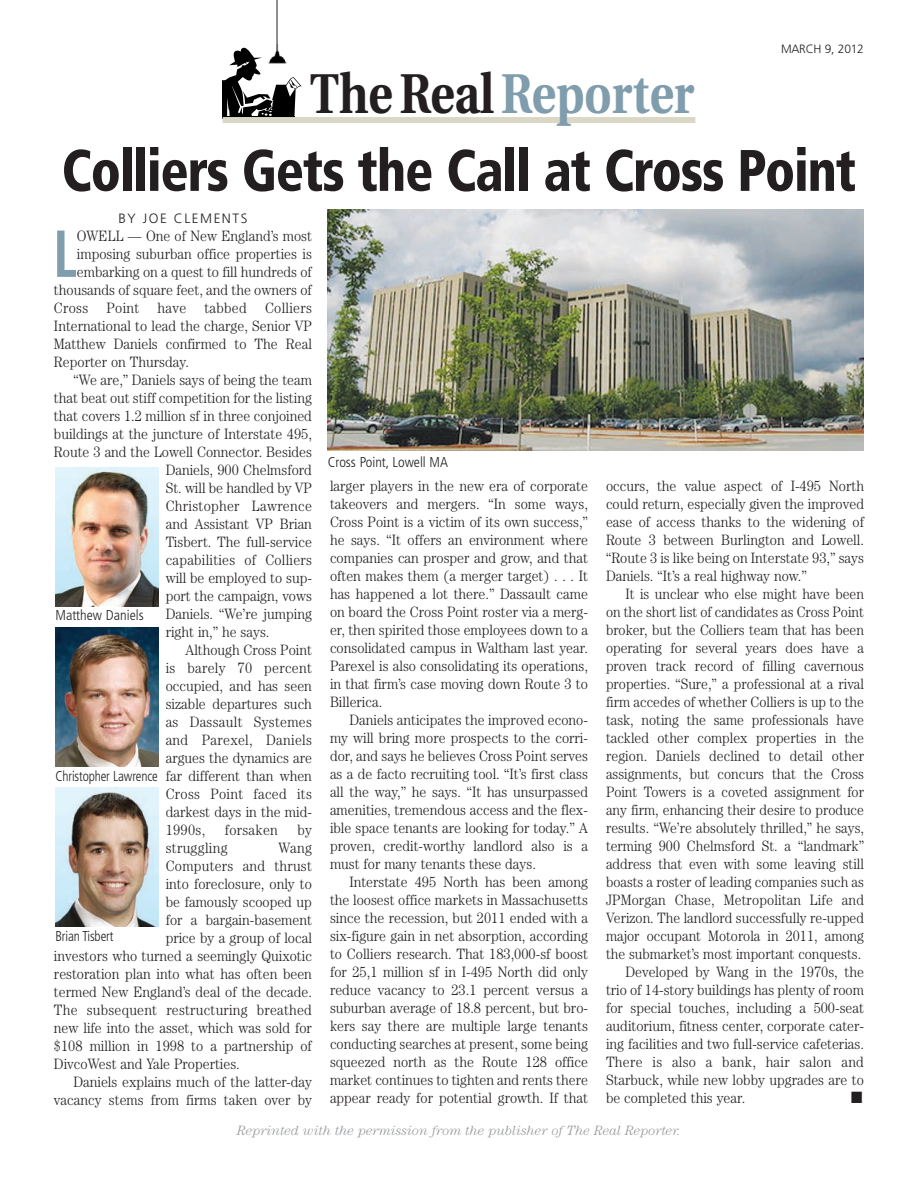
<style>
.page{position:relative;width:918px;height:1188px;background:#fff}
.page>*{position:absolute;margin:0;border:0;box-sizing:border-box;transform-origin:0 0}
.t1{font:64.2px "Trade Gothic Bold Cond Twenty";color:#809dad;scale:.92 1}
.t2{font:900 condensed 58.5px "Frutiger";letter-spacing:-.02em;color:#231f20;scale:.9 1}
.t3{font:700 56.1px "Utopia";color:#809dad;scale:.83 1}
.t4{font:300 15px/18px "Century";color:#231f20;text-align:justify;scale:.92 1}
.t5{font:300 15px "Century";color:#231f20;scale:.91 1}
.t6{font:300 15px "Century";letter-spacing:.02em;color:#231f20;scale:.92 1}
.t7{font:300 condensed 14.25px "Frutiger";letter-spacing:-.01em;color:#231f20}
.t8{font:300 condensed 14.25px "Frutiger";letter-spacing:-.01em;color:#231f20;scale:.93 1}
.t9{font:italic 300 13.5px "Century";color:#939598}
.t10{font:300 13.5px "Frutiger";letter-spacing:.11em;color:#231f20}
.t11{font:13.5px "Dingbats One";color:#231f20;scale:.92 1}
.t12{font:300 12px "Frutiger";letter-spacing:-.015em;color:#231f20}
.s1{color:#231f20}
</style>
<div class="page">
<svg style="left:223px;top:47px;width:79px;height:70px"></svg>
<img style="left:268px;top:45px;width:19px;height:24px">
<hr style="left:277px;top:0;width:1px;height:51px;background:#231f20">
<div style="left:223px;top:117px;width:472px;height:6px;background:#dad8c5"></div>
<img style="left:328px;top:210px;width:536px;height:241px">
<img style="left:56px;top:468px;width:102px;height:138px">
<img style="left:56px;top:628px;width:102px;height:138px">
<img style="left:56px;top:788px;width:102px;height:138px">
<h3 class="t3" style="left:310px;top:72px;width:464px"><span class="s1">The Real</span>Reporter</h3>
<p class="t12" style="left:781px;top:44px;width:84px">MARCH 9, 2012</p>
<h2 class="t2" style="left:62px;top:147px;width:884px">Colliers Gets the Call at Cross Point</h2>
<p class="t10" style="left:118px;top:213px;width:131px">BY JOE CLEMENTS</p>
<h1 class="t1" style="left:54px;top:231px;width:26px">L</h1>
<p class="t4" style="left:77px;top:228px;width:257px">OWELL — One of New England’s most</p>
<p class="t4" style="left:77px;top:246px;width:257px">imposing suburban office properties is</p>
<p class="t4" style="left:77px;top:264px;width:257px">embarking on a quest to fill hundreds of</p>
<p class="t4" style="left:54px;top:282px;width:282px">thousands of square feet, and the owners of</p>
<p class="t6" style="left:54px;top:303px;width:282px">Cross Point have tabbed Colliers</p>
<p class="t4" style="left:54px;top:318px;width:282px">International to lead the charge, Senior VP</p>
<p class="t4" style="left:54px;top:336px;width:282px">Matthew Daniels confirmed to The Real</p>
<p class="t4" style="left:54px;top:354px;width:148px">Reporter on Thursday.</p>
<p class="t4" style="left:73px;top:372px;width:261px">“We are,” Daniels says of being the team</p>
<p class="t4" style="left:54px;top:390px;width:282px">that beat out stiff competition for the listing</p>
<p class="t4" style="left:54px;top:408px;width:282px">that covers 1.2 million sf in three conjoined</p>
<p class="t4" style="left:54px;top:426px;width:282px">buildings at the juncture of Interstate 495,</p>
<p class="t4" style="left:54px;top:444px;width:282px">Route 3 and the Lowell Connector. Besides</p>
<p class="t4" style="left:166px;top:462px;width:160px">Daniels, 900 Chelmsford</p>
<p class="t4" style="left:166px;top:480px;width:160px">St. will be handled by VP</p>
<p class="t6" style="left:166px;top:501px;width:160px">Christopher Lawrence</p>
<p class="t4" style="left:166px;top:516px;width:160px">and Assistant VP Brian</p>
<p class="t4" style="left:166px;top:534px;width:161px">Tisbert. The full-service</p>
<p class="t4" style="left:166px;top:552px;width:160px">capabilities of Colliers</p>
<p class="t4" style="left:166px;top:570px;width:160px">will be employed to sup-</p>
<p class="t4" style="left:166px;top:588px;width:160px">port the campaign, vows</p>
<p class="t4" style="left:166px;top:606px;width:160px">Daniels. “We’re jumping</p>
<p class="t4" style="left:166px;top:624px;width:114px">right in,” he says.</p>
<p class="t4" style="left:185px;top:642px;width:139px">Although Cross Point</p>
<p class="t6" style="left:166px;top:663px;width:160px">is barely 70 percent</p>
<p class="t4" style="left:166px;top:678px;width:160px">occupied, and has seen</p>
<p class="t4" style="left:166px;top:696px;width:160px">sizable departures such</p>
<p class="t6" style="left:166px;top:717px;width:160px">as Dassault Systemes</p>
<p class="t6" style="left:166px;top:735px;width:160px">and Parexel, Daniels</p>
<p class="t4" style="left:166px;top:750px;width:160px">argues the dynamics are</p>
<p class="t4" style="left:166px;top:768px;width:160px">far different than when</p>
<p class="t6" style="left:166px;top:789px;width:160px">Cross Point faced its</p>
<p class="t4" style="left:166px;top:804px;width:160px">darkest days in the mid-</p>
<p class="t4" style="left:166px;top:822px;width:44px">1990s,</p>
<p class="t6" style="left:225px;top:825px;width:59px">forsaken</p>
<p class="t4" style="left:297px;top:822px;width:17px">by</p>
<p class="t6" style="left:166px;top:843px;width:69px">struggling</p>
<p class="t4" style="left:279px;top:840px;width:38px">Wang</p>
<p class="t6" style="left:166px;top:861px;width:160px">Computers and thrust</p>
<p class="t4" style="left:166px;top:876px;width:160px">into foreclosure, only to</p>
<p class="t4" style="left:166px;top:894px;width:160px">be famously scooped up</p>
<p class="t4" style="left:166px;top:912px;width:160px">for a bargain-basement</p>
<p class="t4" style="left:166px;top:930px;width:161px">price by a group of local</p>
<p class="t4" style="left:54px;top:948px;width:282px">investors who turned a seemingly Quixotic</p>
<p class="t4" style="left:54px;top:966px;width:282px">restoration plan into what has often been</p>
<p class="t4" style="left:54px;top:984px;width:282px">termed New England’s deal of the decade.</p>
<p class="t4" style="left:54px;top:1002px;width:282px">The subsequent restructuring breathed</p>
<p class="t4" style="left:54px;top:1020px;width:282px">new life into the asset, which was sold for</p>
<p class="t4" style="left:54px;top:1038px;width:282px">$108 million in 1998 to a partnership of</p>
<p class="t4" style="left:54px;top:1056px;width:204px">DivcoWest and Yale Properties.</p>
<p class="t4" style="left:73px;top:1074px;width:261px">Daniels explains much of the latter-day</p>
<p class="t4" style="left:54px;top:1092px;width:282px">vacancy stems from firms taken over by</p>
<p class="t7" style="left:56px;top:609px;width:90px">Matthew Daniels</p>
<p class="t8" style="left:56px;top:770px;width:112px">Christopher Lawrence</p>
<p class="t8" style="left:56px;top:930px;width:64px">Brian Tisbert</p>
<p class="t7" style="left:328px;top:456px;width:122px">Cross Point, Lowell MA</p>
<p class="t4" style="left:330px;top:478px;width:282px">larger players in the new era of corporate takeovers and mergers. “In some ways, Cross Point is a victim of its own success,” he says. “It offers an environment where companies can prosper and grow, and that often makes them (a merger target) . . . It has happened a lot there.” Dassault came on board the Cross Point roster via a merg&shy;er, then spirited those employees down to a consolidated campus in Waltham last year.<br>Parexel is also consolidating its operations, in that firm’s case moving down Route 3 to Billerica.</p>
<p class="t4" style="left:330px;top:712px;width:282px;text-indent:19px">Daniels anticipates the improved econo&shy;my will bring more prospects to the corri&shy;dor, and says he believes Cross Point serves as a de facto recruiting tool. “It’s first class all the way,” he says. “It has unsurpassed amenities, tremendous access and the flex&shy;ible space tenants are looking for today.” A proven, credit-worthy landlord also is a must for many tenants these days.</p>
<p class="t4" style="left:330px;top:874px;width:282px;text-indent:19px">Interstate 495 North has been among the loosest office markets in Massachusetts since the recession, but 2011 ended with a six-figure gain in net absorption, according to Colliers research. That 183,000-sf boost for 25,1 million sf in I-495 North did only reduce vacancy to 23.1 percent versus a suburban average of 18.8 percent, but bro&shy;kers say there are multiple large tenants conducting searches at present, some being squeezed north as the Route 128 office market continues to tighten and rents there appear ready for potential growth. If that</p>
<p class="t4" style="left:606px;top:478px;width:282px">occurs, the value aspect of I-495 North could return, especially given the improved ease of access thanks to the widening of Route 3 between Burlington and Lowell. “Route 3 is like being on Interstate 93,” says Daniels. “It’s a real highway now.”</p>
<p class="t5" style="left:625px;top:588px;width:264px">It is unclear who else might have been</p>
<p class="t5" style="left:606px;top:606px;width:285px">on the short list of candidates as Cross Point</p>
<p class="t5" style="left:606px;top:624px;width:285px">broker, but the Colliers team that has been</p>
<p class="t5" style="left:606px;top:642px;width:285px">operating for several years does have a</p>
<p class="t5" style="left:606px;top:660px;width:285px">proven track record of filling cavernous</p>
<p class="t5" style="left:606px;top:678px;width:285px">properties. “Sure,” a professional at a rival</p>
<p class="t5" style="left:606px;top:696px;width:285px">firm accedes of whether Colliers is up to the</p>
<p class="t5" style="left:606px;top:714px;width:285px">task, noting the same professionals have</p>
<p class="t5" style="left:606px;top:732px;width:285px">tackled other complex properties in the</p>
<p class="t5" style="left:606px;top:750px;width:285px">region. Daniels declined to detail other</p>
<p class="t5" style="left:606px;top:768px;width:285px">assignments, but concurs that the Cross</p>
<p class="t5" style="left:606px;top:786px;width:285px">Point Towers is a coveted assignment for</p>
<p class="t5" style="left:606px;top:804px;width:285px">any firm, enhancing their desire to produce</p>
<p class="t5" style="left:606px;top:822px;width:285px">results. “We’re absolutely thrilled,” he says,</p>
<p class="t5" style="left:606px;top:840px;width:285px">terming 900 Chelmsford St. a “landmark”</p>
<p class="t5" style="left:606px;top:858px;width:285px">address that even with some leaving still</p>
<p class="t5" style="left:606px;top:876px;width:285px">boasts a roster of leading companies such as</p>
<p class="t5" style="left:606px;top:894px;width:285px">JPMorgan Chase, Metropolitan Life and</p>
<p class="t5" style="left:606px;top:912px;width:285px">Verizon. The landlord successfully re-upped</p>
<p class="t5" style="left:606px;top:930px;width:285px">major occupant Motorola in 2011, among</p>
<p class="t5" style="left:606px;top:948px;width:282px">the submarket’s most important conquests.</p>
<p class="t4" style="left:625px;top:964px;width:261px">Developed by Wang in the 1970s, the</p>
<p class="t4" style="left:606px;top:982px;width:282px">trio of 14-story buildings has plenty of room</p>
<p class="t4" style="left:606px;top:1000px;width:282px">for special touches, including a 500-seat</p>
<p class="t4" style="left:606px;top:1018px;width:282px">auditorium, fitness center, corporate cater-</p>
<p class="t4" style="left:606px;top:1036px;width:282px">ing facilities and two full-service cafeterias.</p>
<p class="t6" style="left:606px;top:1056px;width:282px">There is also a bank, hair salon and</p>
<p class="t4" style="left:606px;top:1072px;width:282px">Starbuck, while new lobby upgrades are to</p>
<p class="t4" style="left:606px;top:1090px;width:153px">be completed this year.</p>
<p class="t11" style="left:852px;top:1091px;width:13px">■</p>
<p class="t9" style="left:237px;top:1125px;width:445px">Reprinted with the permission from the publisher of The Real Reporter.</p>
</div>
